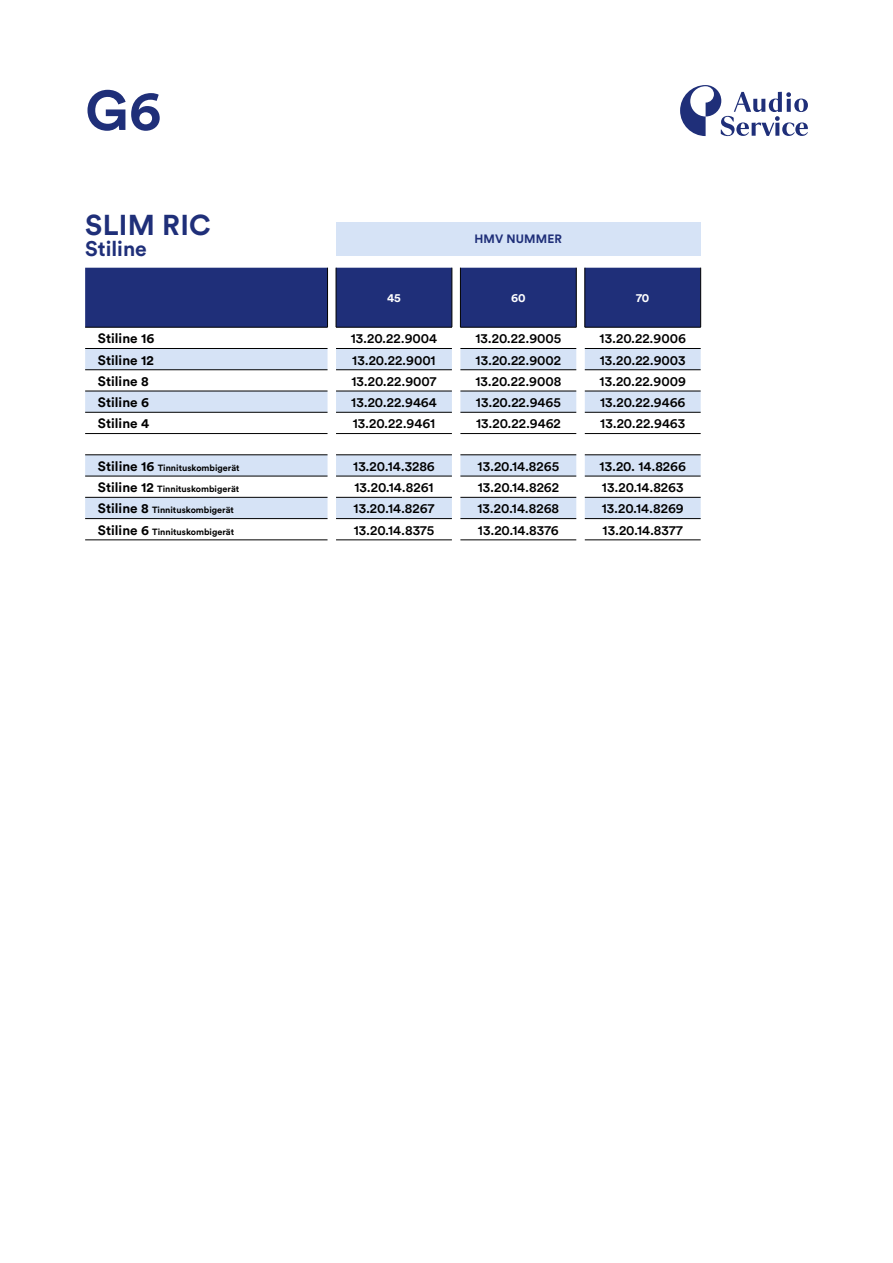
<style>
.page{position:relative;width:893px;height:1263px;background:#fff}
.page>*{position:absolute;margin:0;border:0;box-sizing:border-box;transform-origin:0 0}
.t1{font:700 55.5px "Circular Pro";color:#1f2f79}
.t2{font:700 28.5px "Circular Pro";letter-spacing:.01em;color:#1f2f79}
.t3{font:700 21px "Circular Pro";color:#1f2f79}
.t4{font:500 13.5px "Circular Pro";color:#000}
.t5{font:700 13.5px "Circular Pro";color:#000}
.t6{font:700 12px "Circular Pro";letter-spacing:.01em;color:#1f2f79}
.t7{font:700 12px "Circular Pro";color:#fff}
.t8{font:700 9px "Circular Pro";color:#000}
.s1{font-size:13.5px}
</style>
<div class="page">
<div style="left:85px;top:268px;width:615px;height:59px;background:#1f2f79"></div>
<svg style="left:85px;top:348px;width:616px;height:43px;fill:#d6e3f6"></svg>
<svg style="left:85px;top:391px;width:616px;height:128px"></svg>
<hr style="left:327px;top:268px;width:1px;height:59px;background:#000">
<hr style="left:336px;top:268px;width:1px;height:59px;background:#000">
<hr style="left:460px;top:268px;width:1px;height:59px;background:#000">
<hr style="left:584px;top:268px;width:1px;height:59px;background:#000">
<hr style="left:452px;top:268px;width:1px;height:59px;background:#000">
<hr style="left:576px;top:268px;width:1px;height:59px;background:#000">
<hr style="left:700px;top:268px;width:1px;height:59px;background:#000">
<hr style="left:85px;top:327px;width:243px;height:1px;background:#000">
<hr style="left:85px;top:348px;width:243px;height:1px;background:#000">
<hr style="left:85px;top:369px;width:243px;height:1px;background:#000">
<hr style="left:85px;top:433px;width:243px;height:1px;background:#000">
<hr style="left:85px;top:454px;width:243px;height:1px;background:#000">
<hr style="left:85px;top:476px;width:243px;height:1px;background:#000">
<hr style="left:85px;top:540px;width:243px;height:1px;background:#000">
<hr style="left:336px;top:327px;width:116px;height:1px;background:#000">
<hr style="left:460px;top:327px;width:116px;height:1px;background:#000">
<hr style="left:585px;top:327px;width:116px;height:1px;background:#000">
<hr style="left:336px;top:348px;width:116px;height:1px;background:#000">
<hr style="left:460px;top:348px;width:116px;height:1px;background:#000">
<hr style="left:585px;top:348px;width:116px;height:1px;background:#000">
<hr style="left:336px;top:369px;width:116px;height:1px;background:#000">
<hr style="left:460px;top:369px;width:116px;height:1px;background:#000">
<hr style="left:585px;top:369px;width:116px;height:1px;background:#000">
<hr style="left:336px;top:433px;width:116px;height:1px;background:#000">
<hr style="left:460px;top:433px;width:116px;height:1px;background:#000">
<hr style="left:585px;top:433px;width:116px;height:1px;background:#000">
<hr style="left:336px;top:454px;width:116px;height:1px;background:#000">
<hr style="left:460px;top:454px;width:116px;height:1px;background:#000">
<hr style="left:585px;top:454px;width:116px;height:1px;background:#000">
<hr style="left:336px;top:476px;width:116px;height:1px;background:#000">
<hr style="left:460px;top:476px;width:116px;height:1px;background:#000">
<hr style="left:585px;top:476px;width:116px;height:1px;background:#000">
<hr style="left:336px;top:540px;width:116px;height:1px;background:#000">
<hr style="left:460px;top:540px;width:116px;height:1px;background:#000">
<hr style="left:585px;top:540px;width:116px;height:1px;background:#000">
<hr style="left:85px;top:391px;width:243px;height:1px;background:#000">
<hr style="left:85px;top:497px;width:243px;height:1px;background:#000">
<hr style="left:85px;top:412px;width:243px;height:1px;background:#000">
<hr style="left:85px;top:518px;width:243px;height:1px;background:#000">
<hr style="left:336px;top:391px;width:116px;height:1px;background:#000">
<hr style="left:336px;top:497px;width:116px;height:1px;background:#000">
<hr style="left:336px;top:412px;width:116px;height:1px;background:#000">
<hr style="left:336px;top:518px;width:116px;height:1px;background:#000">
<hr style="left:460px;top:391px;width:116px;height:1px;background:#000">
<hr style="left:460px;top:497px;width:116px;height:1px;background:#000">
<hr style="left:460px;top:412px;width:116px;height:1px;background:#000">
<hr style="left:460px;top:518px;width:116px;height:1px;background:#000">
<hr style="left:585px;top:391px;width:116px;height:1px;background:#000">
<hr style="left:585px;top:497px;width:116px;height:1px;background:#000">
<hr style="left:585px;top:412px;width:116px;height:1px;background:#000">
<hr style="left:585px;top:518px;width:116px;height:1px;background:#000">
<div style="left:336px;top:222px;width:365px;height:34px;background:#d6e3f6"></div>
<svg style="left:680px;top:85px;width:128px;height:51px"></svg>
<h1 class="t1" style="left:85px;top:72px;width:77px">G6</h1>
<h2 class="t2" style="left:85px;top:205px;width:127px">SLIM RIC</h2>
<h3 class="t3" style="left:85px;top:234px;width:63px">Stiline</h3>
<p class="t6" style="left:474px;top:230px;width:89px">HMV NUMMER</p>
<p class="t7" style="left:387px;top:290px;width:15px">45</p>
<p class="t7" style="left:511px;top:290px;width:16px">60</p>
<p class="t7" style="left:636px;top:290px;width:15px">70</p>
<p class="t5" style="left:98px;top:329px;width:58px">Stiline 16</p>
<p class="t4" style="left:351px;top:329px;width:88px">13.20.22.9004</p>
<p class="t4" style="left:475px;top:329px;width:87px">13.20.22.9005</p>
<p class="t4" style="left:600px;top:329px;width:88px">13.20.22.9006</p>
<p class="t5" style="left:98px;top:351px;width:57px">Stiline 12</p>
<p class="t4" style="left:352px;top:351px;width:85px">13.20.22.9001</p>
<p class="t4" style="left:476px;top:351px;width:87px">13.20.22.9002</p>
<p class="t4" style="left:600px;top:351px;width:87px">13.20.22.9003</p>
<p class="t5" style="left:98px;top:372px;width:52px">Stiline 8</p>
<p class="t4" style="left:351px;top:372px;width:87px">13.20.22.9007</p>
<p class="t4" style="left:475px;top:372px;width:87px">13.20.22.9008</p>
<p class="t4" style="left:600px;top:372px;width:88px">13.20.22.9009</p>
<p class="t5" style="left:98px;top:393px;width:52px">Stiline 6</p>
<p class="t4" style="left:351px;top:393px;width:87px">13.20.22.9464</p>
<p class="t4" style="left:476px;top:393px;width:86px">13.20.22.9465</p>
<p class="t4" style="left:600px;top:393px;width:87px">13.20.22.9466</p>
<p class="t5" style="left:98px;top:414px;width:53px">Stiline 4</p>
<p class="t4" style="left:353px;top:414px;width:84px">13.20.22.9461</p>
<p class="t4" style="left:476px;top:414px;width:86px">13.20.22.9462</p>
<p class="t4" style="left:600px;top:414px;width:86px">13.20.22.9463</p>
<p class="t8" style="left:98px;top:461px;width:143px"><span class="s1">Stiline 16</span> Tinnituskombigerät</p>
<p class="t4" style="left:353px;top:457px;width:83px">13.20.14.3286</p>
<p class="t4" style="left:478px;top:457px;width:83px">13.20.14.8265</p>
<p class="t4" style="left:600px;top:457px;width:88px">13.20. 14.8266</p>
<p class="t8" style="left:98px;top:483px;width:143px"><span class="s1">Stiline 12</span> Tinnituskombigerät</p>
<p class="t4" style="left:354px;top:478px;width:81px">13.20.14.8261</p>
<p class="t4" style="left:478px;top:478px;width:83px">13.20.14.8262</p>
<p class="t4" style="left:602px;top:478px;width:83px">13.20.14.8263</p>
<p class="t8" style="left:98px;top:504px;width:138px"><span class="s1">Stiline 8</span> Tinnituskombigerät</p>
<p class="t4" style="left:354px;top:499px;width:82px">13.20.14.8267</p>
<p class="t4" style="left:477px;top:499px;width:83px">13.20.14.8268</p>
<p class="t4" style="left:602px;top:499px;width:83px">13.20.14.8269</p>
<p class="t8" style="left:98px;top:525px;width:138px"><span class="s1">Stiline 6</span> Tinnituskombigerät</p>
<p class="t4" style="left:354px;top:521px;width:82px">13.20.14.8375</p>
<p class="t4" style="left:478px;top:521px;width:82px">13.20.14.8376</p>
<p class="t4" style="left:603px;top:521px;width:82px">13.20.14.8377</p>
</div>
